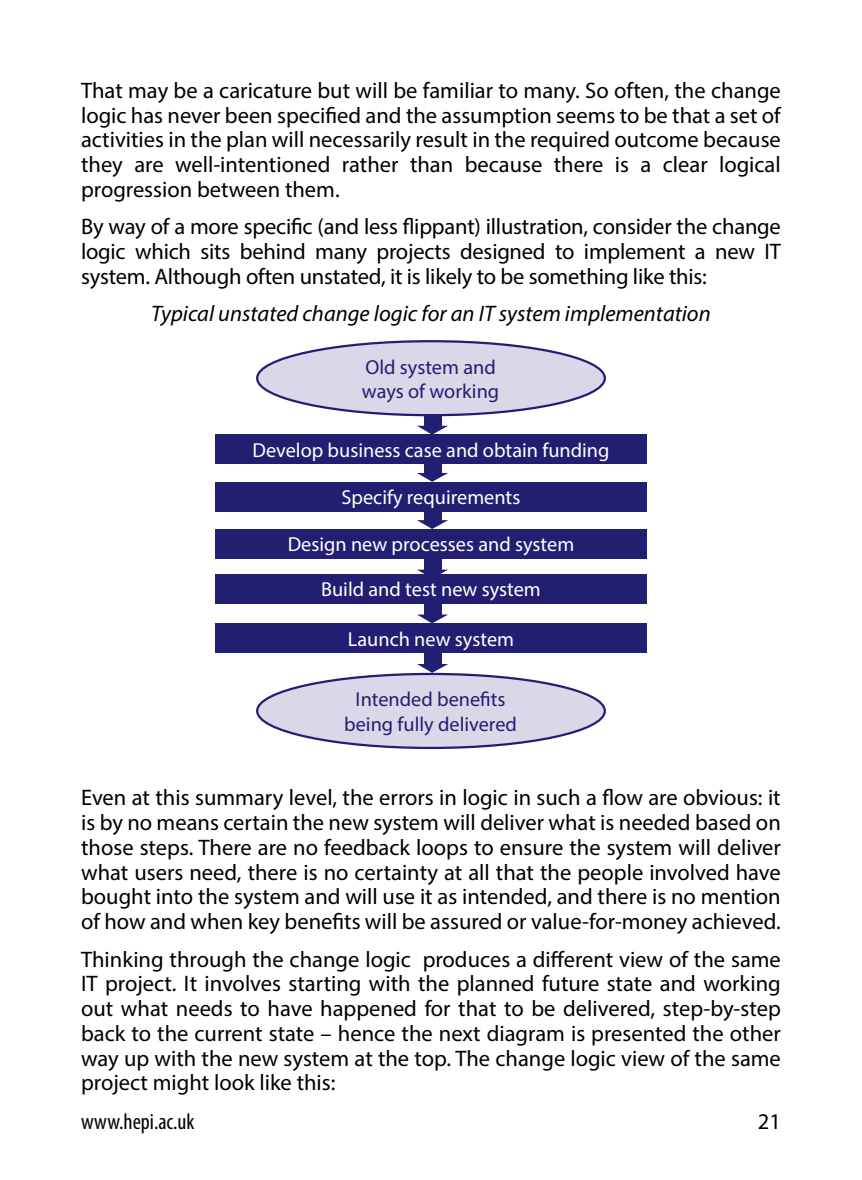
<style>
.page{position:relative;width:862px;height:1180px;background:#fff}
.page>*{position:absolute;margin:0;border:0;box-sizing:border-box;transform-origin:0 0}
.t1{font:22.5px/24.8px "Myriad Pro";color:#000;text-align:justify}
.t2{font:italic 22.5px "Myriad Pro";color:#000}
.t3{font:condensed 22.5px "Myriad Pro";color:#000}
.t4{font:20.25px "Myriad Pro";color:#fff}
.t5{font:20.25px/24.3px "Myriad Pro";color:#221f72}
</style>
<div class="page">
<div style="left:257px;top:341px;width:347px;height:74px;background:#d9d7e8;border-radius:50%"></div>
<div style="left:256px;top:340px;width:349px;height:76px;border:2px solid #221f72;border-radius:50%"></div>
<div style="left:257px;top:674px;width:347px;height:74px;background:#d9d7e8;border-radius:50%"></div>
<div style="left:256px;top:673px;width:349px;height:76px;border:2px solid #221f72;border-radius:50%"></div>
<div style="left:215px;top:435px;width:431px;height:29px;background:#221f72"></div>
<div style="left:215px;top:482px;width:431px;height:29px;background:#221f72"></div>
<div style="left:215px;top:529px;width:431px;height:29px;background:#221f72"></div>
<div style="left:215px;top:574px;width:431px;height:29px;background:#221f72"></div>
<div style="left:215px;top:623px;width:431px;height:30px;background:#221f72"></div>
<div style="left:423px;top:509px;width:18px;height:14px;background:#221f72"></div>
<svg style="left:417px;top:520px;width:31px;height:9px"></svg>
<div style="left:423px;top:462px;width:18px;height:13px;background:#221f72"></div>
<svg style="left:417px;top:473px;width:31px;height:9px"></svg>
<div style="left:423px;top:415px;width:18px;height:13px;background:#221f72"></div>
<svg style="left:416px;top:426px;width:32px;height:9px"></svg>
<div style="left:423px;top:558px;width:18px;height:14px;background:#221f72"></div>
<svg style="left:418px;top:570px;width:30px;height:4px"></svg>
<div style="left:423px;top:603px;width:18px;height:14px;background:#221f72"></div>
<svg style="left:418px;top:615px;width:30px;height:8px"></svg>
<div style="left:423px;top:653px;width:18px;height:13px;background:#221f72"></div>
<svg style="left:417px;top:664px;width:31px;height:9px"></svg>
<p class="t1" style="left:81px;top:78px;width:701px">That may be a caricature but will be familiar to many. So often, the change logic has never been specified and the assumption seems to be that a set of activities in the plan will necessarily result in the required outcome because they are well-intentioned rather than because there is a clear logical progression between them.</p>
<p class="t1" style="left:81px;top:214px;width:701px">By way of a more specific (and less flippant) illustration, consider the change logic which sits behind many projects designed to implement a new IT system. Although often unstated, it is likely to be something like this:</p>
<p class="t2" style="left:151px;top:300px;width:560px">Typical unstated change logic for an IT system implementation</p>
<p class="t5" style="left:362px;top:354px;width:139px">Old system and ways of working</p>
<p class="t4" style="left:252px;top:438px;width:358px">Develop business case and obtain funding</p>
<p class="t4" style="left:341px;top:485px;width:180px">Specify requirements</p>
<p class="t4" style="left:287px;top:532px;width:288px">Design new processes and system</p>
<p class="t4" style="left:321px;top:577px;width:221px">Build and test new system</p>
<p class="t4" style="left:348px;top:626px;width:167px">Launch new system</p>
<p class="t5" style="left:344px;top:687px;width:174px;text-align:center">Intended benefits being fully delivered</p>
<p class="t1" style="left:81px;top:785px;width:701px">Even at this summary level, the errors in logic in such a flow are obvious: it is by no means certain the new system will deliver what is needed based on those steps. There are no feedback loops to ensure the system will deliver what users need, there is no certainty at all that the people involved have bought into the system and will use it as intended, and there is no mention of how and when key benefits will be assured or value-for-money achieved.</p>
<p class="t1" style="left:81px;top:946px;width:701px">Thinking through the change logic produces a different view of the same IT project. It involves starting with the planned future state and working out what needs to have happened for that to be delivered, step-by-step back to the current state – hence the next diagram is presented the other way up with the new system at the top. The change logic view of the same project might look like this:</p>
<p class="t3" style="left:81px;top:1108px;width:115px">www.hepi.ac.uk</p>
<p class="t1" style="left:757px;top:1109px;width:25px">21</p>
</div>
